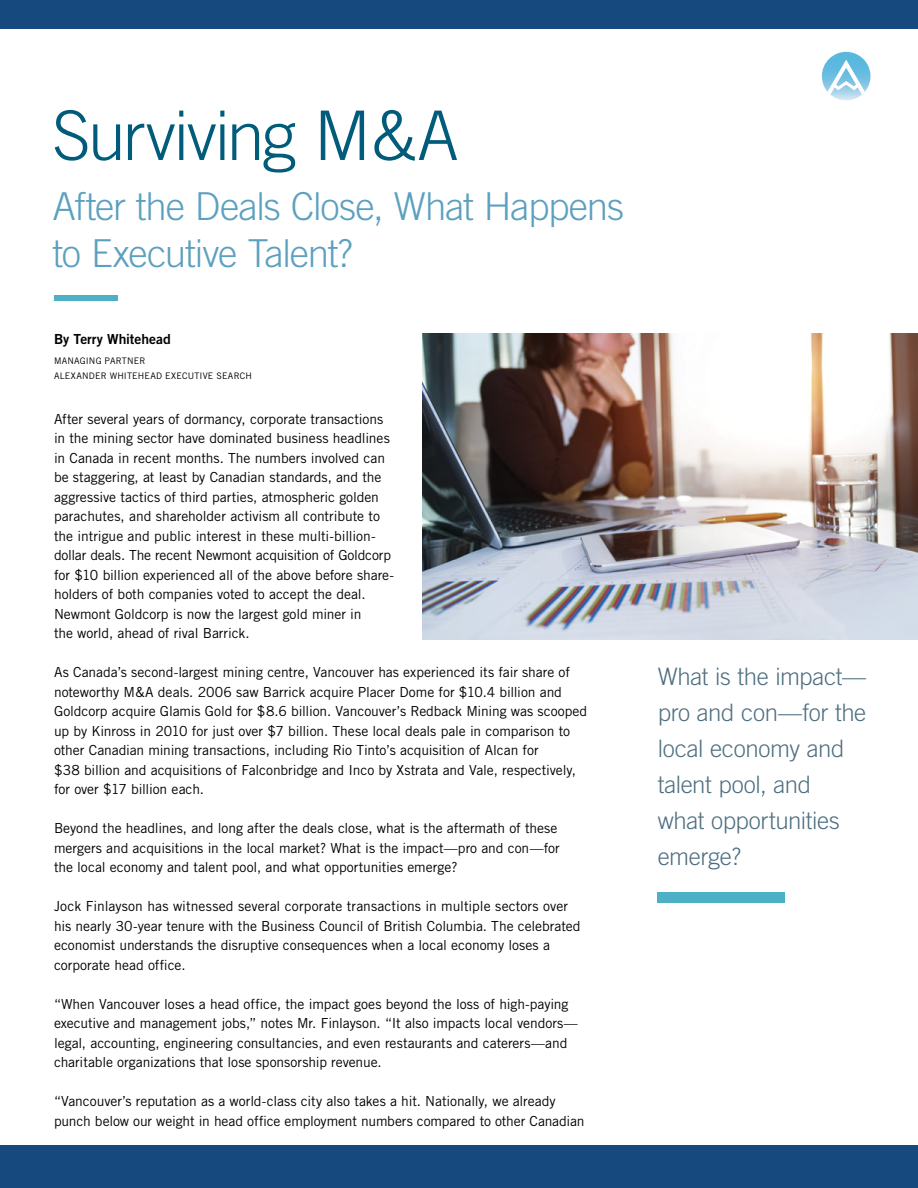
<style>
.page{position:relative;width:918px;height:1188px;background:#fff}
.page>*{position:absolute;margin:0;border:0;box-sizing:border-box;transform-origin:0 0}
.t1{font:300 68.4px "Trade Gothic";letter-spacing:-.035em;color:#005c7a}
.t2{font:300 38.4px/47px "Trade Gothic";letter-spacing:-.03em;color:#5ca0bf}
.t3{font:300 24px/36px "Trade Gothic";letter-spacing:-.015em;color:#4e6f80}
.t4{font:13.8px/19.5px "Trade Gothic";letter-spacing:-.005em;color:#000}
.t5{font:13.8px "Trade Gothic Bold Two";letter-spacing:-.005em;color:#000}
.t6{font:9px/15px "Trade Gothic";letter-spacing:.025em;color:#000}
</style>
<div class="page">
<img style="left:422px;top:333px;width:496px;height:306px">
<div style="left:0;top:0;width:918px;height:28px;background:#16497d"></div>
<div style="left:0;top:1146px;width:918px;height:42px;background:#16497d"></div>
<svg style="left:822px;top:52px;width:48px;height:48px"></svg>
<svg style="left:827px;top:60px;width:38px;height:35px"></svg>
<div style="left:658px;top:892px;width:127px;height:11px;background:#4eb0c5"></div>
<div style="left:54px;top:295px;width:64px;height:6px;background:#4eb0c5"></div>
<h1 class="t1" style="left:52px;top:95px;width:408px">Surviving M&amp;A</h1>
<h2 class="t2" style="left:52px;top:182px;width:573px">After the Deals Close, What Happens to Executive Talent?</h2>
<p class="t5" style="left:54px;top:331px;width:118px">By Terry Whitehead</p>
<p class="t6" style="left:54px;top:353px;width:200px">MANAGING PARTNER<br>ALEXANDER WHITEHEAD EXECUTIVE SEARCH</p>
<p class="t4" style="left:54px;top:409px;width:342px">After several years of dormancy, corporate transactions in the mining sector have dominated business headlines in Canada in recent months. The numbers involved can be staggering, at least by Canadian standards, and the aggressive tactics of third parties, atmospheric golden parachutes, and shareholder activism all contribute to the intrigue and public interest in these multi-billion&shy;dollar deals. The recent Newmont acquisition of Goldcorp for $10 billion experienced all of the above before share&shy;holders of both companies voted to accept the deal.<br>Newmont Goldcorp is now the largest gold miner in<br>the world, ahead of rival Barrick.</p>
<p class="t4" style="left:54px;top:662px;width:535px">As Canada’s second-largest mining centre, Vancouver has experienced its fair share of noteworthy M&amp;A deals. 2006 saw Barrick acquire Placer Dome for $10.4 billion and Goldcorp acquire Glamis Gold for $8.6 billion. Vancouver’s Redback Mining was scooped up by Kinross in 2010 for just over $7 billion. These local deals pale in comparison to other Canadian mining transactions, including Rio Tinto’s acquisition of Alcan for<br>$38 billion and acquisitions of Falconbridge and Inco by Xstrata and Vale, respectively, for over $17 billion each.</p>
<p class="t4" style="left:54px;top:818px;width:507px">Beyond the headlines, and long after the deals close, what is the aftermath of these mergers and acquisitions in the local market? What is the impact—pro and con—for the local economy and talent pool, and what opportunities emerge?</p>
<p class="t4" style="left:54px;top:896px;width:528px">Jock Finlayson has witnessed several corporate transactions in multiple sectors over his nearly 30-year tenure with the Business Council of British Columbia. The celebrated economist understands the disruptive consequences when a local economy loses a corporate head office.</p>
<p class="t4" style="left:54px;top:994px;width:525px">“When Vancouver loses a head office, the impact goes beyond the loss of high-paying executive and management jobs,” notes Mr. Finlayson. “It also impacts local vendors— legal, accounting, engineering consultancies, and even restaurants and caterers—and charitable organizations that lose sponsorship revenue.</p>
<p class="t4" style="left:54px;top:1091px;width:532px">“Vancouver’s reputation as a world-class city also takes a hit. Nationally, we already punch below our weight in head office employment numbers compared to other Canadian</p>
<h3 class="t3" style="left:658px;top:658px;width:210px">What is the impact— pro and con—for the local economy and talent pool, and<br>what opportunities emerge?</h3>
</div>
